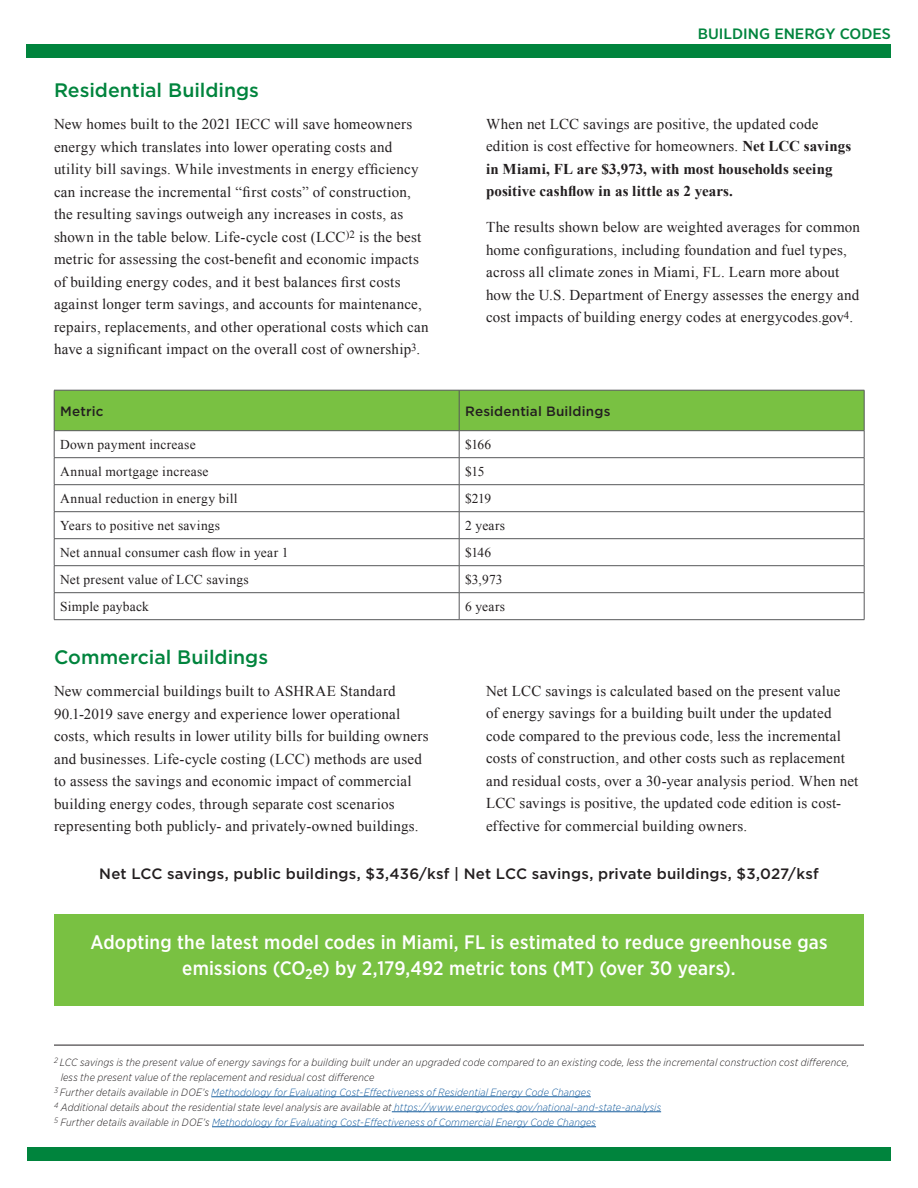
<style>
.page{position:relative;width:918px;height:1188px;background:#fff}
.page>*{position:absolute;margin:0;border:0;box-sizing:border-box;transform-origin:0 0}
.pull_quote{font:500 19.5px/25.5px "Gotham Narrow";letter-spacing:.01em;color:#fff;text-align:center}
.subhead_1{font:500 19.5px "Gotham";color:#00843d}
.body_text{font:15px/22.5px "Times New Roman";letter-spacing:.015em;color:#231f20}
.body_text-2{font:700 15px/22.5px "Times New Roman";letter-spacing:.005em;color:#231f20}
.left_bold{font:500 15px "Gotham";letter-spacing:.01em;color:#231f20}
.t1{font:500 15px "Gotham Narrow";color:#00843d;scale:1.1 1}
.table_text{font:13.5px "Times New Roman";letter-spacing:.02em;color:#231f20}
.table_header{font:500 13.5px "Gotham";letter-spacing:.01em;color:#231f20}
.footnote{font:italic 300 10.5px/15px "Gotham Narrow";letter-spacing:.015em;color:#231f20}
.footnote_contd{font:italic 300 10.5px "Gotham Narrow";letter-spacing:.015em;color:#175d9e}
.footnote_contd-2{font:italic 300 10.5px "Gotham Narrow";letter-spacing:.01em;color:#231f20}
.s1{font-weight:400}
.s2{color:#231f20}
.s3{color:#175d9e}
</style>
<div class="page">
<svg style="left:54px;top:390px;width:811px;height:230px"></svg>
<hr style="left:54px;top:619px;width:405px;height:1px;background:#57585a">
<hr style="left:459px;top:619px;width:405px;height:1px;background:#57585a">
<div style="left:54px;top:914px;width:810px;height:91px;background:#79c142"></div>
<hr style="left:54px;top:1045px;width:810px;height:1px;background:#231f20">
<hr style="left:211px;top:1097px;width:380px;height:1px;background:#175d9e">
<hr style="left:392px;top:1112px;width:269px;height:1px;background:#175d9e">
<hr style="left:212px;top:1127px;width:384px;height:1px;background:#175d9e">
<div style="left:26px;top:45px;width:865px;height:13px;background:#00843d"></div>
<div style="left:27px;top:1148px;width:864px;height:13px;background:#00843d"></div>
<p class="subhead_1" style="left:54px;top:77px;width:206px">Residential Buildings</p>
<p class="body_text" style="left:54px;top:113px;width:376px">New homes built to the 2021 IECC will save homeowners energy which translates into lower operating costs and utility bill savings. While investments in energy efficiency can increase the incremental “first costs” of construction, the resulting savings outweigh any increases in costs, as shown in the table below. Life-cycle cost (LCC<sup>)2</sup> is the best metric for assessing the cost-benefit and economic impacts of building energy codes, and it best balances first costs against longer term savings, and accounts for maintenance, repairs, replacements, and other operational costs which can have a significant impact on the overall cost of ownership<sup>3</sup>.</p>
<p class="t1" style="left:698px;top:24px;width:177px">BUILDING ENERGY CODES</p>
<p class="body_text-2" style="left:486px;top:112px;width:367px"><span class="s1">When net LCC savings are positive, the updated code edition is cost effective for homeowners.</span> Net LCC savings in Miami, FL are $3,973, with most households seeing positive cashflow in as little as 2 years.</p>
<p class="body_text" style="left:486px;top:216px;width:376px">The results shown below are weighted averages for common home configurations, including foundation and fuel types, across all climate zones in Miami, FL. Learn more about how the U.S. Department of Energy assesses the energy and cost impacts of building energy codes at energycodes.gov<sup>4</sup>.</p>
<p class="table_header" style="left:60px;top:402px;width:45px">Metric</p>
<p class="table_header" style="left:465px;top:402px;width:147px">Residential Buildings</p>
<p class="table_text" style="left:60px;top:435px;width:137px">Down payment increase</p>
<p class="table_text" style="left:465px;top:435px;width:28px">$166</p>
<p class="table_text" style="left:60px;top:462px;width:150px">Annual mortgage increase</p>
<p class="table_text" style="left:465px;top:462px;width:21px">$15</p>
<p class="table_text" style="left:60px;top:489px;width:179px">Annual reduction in energy bill</p>
<p class="table_text" style="left:465px;top:489px;width:28px">$219</p>
<p class="table_text" style="left:60px;top:516px;width:161px">Years to positive net savings</p>
<p class="table_text" style="left:465px;top:516px;width:42px">2 years</p>
<p class="table_text" style="left:60px;top:543px;width:230px">Net annual consumer cash flow in year 1</p>
<p class="table_text" style="left:465px;top:543px;width:28px">$146</p>
<p class="table_text" style="left:60px;top:570px;width:190px">Net present value of LCC savings</p>
<p class="table_text" style="left:465px;top:570px;width:39px">$3,973</p>
<p class="table_text" style="left:60px;top:597px;width:90px">Simple payback</p>
<p class="table_text" style="left:465px;top:597px;width:42px">6 years</p>
<p class="subhead_1" style="left:54px;top:644px;width:216px">Commercial Buildings</p>
<p class="body_text" style="left:54px;top:680px;width:376px">New commercial buildings built to ASHRAE Standard 90.1-2019 save energy and experience lower operational costs, which results in lower utility bills for building owners and businesses. Life-cycle costing (LCC) methods are used to assess the savings and economic impact of commercial building energy codes, through separate cost scenarios representing both publicly- and privately-owned buildings.</p>
<p class="body_text" style="left:486px;top:679px;width:374px">Net LCC savings is calculated based on the present value<br>of energy savings for a building built under the updated code compared to the previous code, less the incremental costs of construction, and other costs such as replacement and residual costs, over a 30-year analysis period. When net LCC savings is positive, the updated code edition is cost&shy;effective for commercial building owners.</p>
<p class="left_bold" style="left:99px;top:864px;width:721px">Net LCC savings, public buildings, $3,436/ksf | Net LCC savings, private buildings, $3,027/ksf</p>
<p class="pull_quote" style="left:90px;top:930px;width:739px">Adopting the latest model codes in Miami, FL is estimated to reduce greenhouse gas emissions (CO<sub>2</sub>e) by 2,179,492 metric tons (MT) (over 30 years).</p>
<p class="footnote" style="left:61px;top:1054px;width:790px;text-indent:-7px"><sup>2</sup> LCC savings is the present value of energy savings for a building built under an upgraded code compared to an existing code, less the incremental construction cost difference, less the present value of the replacement and residual cost difference</p>
<p class="footnote_contd" style="left:54px;top:1086px;width:538px"><sup>3</sup> <span class="s2">Further details available in DOE’s</span> Methodology for Evaluating Cost-Effectiveness of Residential Energy Code Changes</p>
<p class="footnote_contd-2" style="left:54px;top:1101px;width:609px"><sup>4</sup> Additional details about the residential state level analysis are available at <span class="s3">https://www.energycodes.gov/national-and-state-analysis</span></p>
<p class="footnote_contd" style="left:54px;top:1116px;width:544px"><sup>5</sup> <span class="s2">Further details available in DOE’s</span> Methodology for Evaluating Cost-Effectiveness of Commercial Energy Code Changes</p>
</div>
